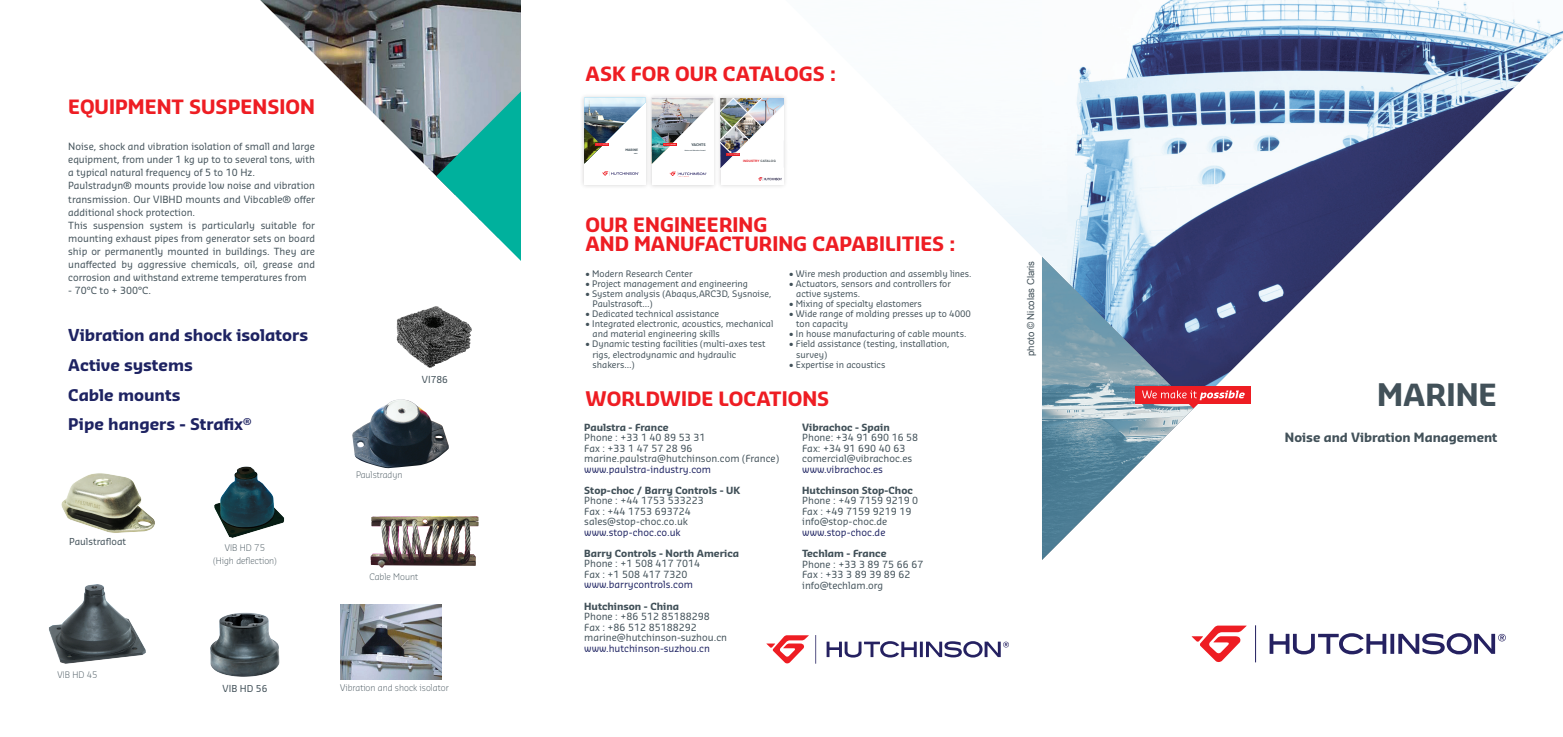
<style>
.page{position:relative;width:1563px;height:737px;background:#fff}
.page>*{position:absolute;margin:0;border:0;box-sizing:border-box;transform-origin:0 0}
.t1{font:700 29.75px "Sansa Pro";color:#425159}
.t2{font:700 19.25px/19.2px "Sansa Pro";color:#ee1d23}
.t3{font:700 15.75px/29.8px "Sansa Pro";color:#1e2362}
.t4{font:700 12.25px "Sansa Pro";color:#425159}
.t5{font:9.62px/10.5px "Sansa Pro";color:#425159}
.t6{font:700 9.62px "Sansa Pro";color:#425159}
.t7{font:9.62px "Sansa Pro";color:#1e2362}
.t8{font:9.62px "Arial";color:#425159}
.t9{font:9.36px "Sansa Pro";color:#425159}
.t10{font:9.28px "Sansa Pro";color:#425159}
.t11{font:8.75px/10.1px "Sansa Pro";color:#425159}
.t12{font:300 8.75px/13.1px "Sansa Pro";color:#425159;text-align:center}
.t13{font:700 3.5px "Sansa Pro";letter-spacing:-.01em;color:#425159}
.t14{font:700 3.06px "Arial";letter-spacing:.025em;color:#e41e25}
.t15{font:700 3.06px "Sansa Pro";color:#425159}
.t16{font:700 1.49px "Sansa Pro";color:#425159}
.t17{font:700 1.31px "Sansa Pro";color:#425159}
.s1{color:#475156}
</style>
<div class="page">
<img style="left:1042px;top:0;width:521px;height:387px">
<svg style="left:826px;top:641px;width:90px;height:16px"></svg>
<hr style="left:920px;top:641px;width:3px;height:16px;background:#252161">
<svg style="left:926px;top:641px;width:83px;height:16px"></svg>
<svg style="left:815px;top:635px;width:1px;height:28px"></svg>
<svg style="left:766px;top:635px;width:43px;height:29px"></svg>
<svg style="left:1269px;top:633px;width:117px;height:21px"></svg>
<svg style="left:1390px;top:634px;width:4px;height:20px"></svg>
<svg style="left:1398px;top:633px;width:107px;height:21px"></svg>
<svg style="left:1255px;top:625px;width:1px;height:37px"></svg>
<svg style="left:1191px;top:625px;width:55px;height:37px"></svg>
<img style="left:341px;top:0;width:180px;height:176px">
<img style="left:260px;top:0;width:81px;height:81px">
<svg style="left:436px;top:91px;width:85px;height:170px"></svg>
<img style="left:340px;top:605px;width:101px;height:74px">
<img style="left:371px;top:516px;width:108px;height:52px">
<img style="left:352px;top:399px;width:97px;height:69px">
<div style="left:647px;top:93px;width:71px;height:97px;background:#231f20;opacity:.2"></div>
<div style="left:652px;top:98px;width:61px;height:87px;background:#fff"></div>
<img style="left:652px;top:98px;width:61px;height:48px">
<svg style="left:669px;top:172px;width:38px;height:4px"></svg>
<svg style="left:652px;top:128px;width:24px;height:36px"></svg>
<div style="left:715px;top:93px;width:74px;height:96px;background:#f8f7f8"></div>
<div style="left:720px;top:98px;width:63px;height:87px;background:#fff"></div>
<img style="left:758px;top:178px;width:23px;height:2px">
<img style="left:720px;top:98px;width:65px;height:76px">
<div style="left:1136px;top:387px;width:115px;height:17px;background:#ee1d23"></div>
<svg style="left:1042px;top:257px;width:202px;height:303px"></svg>
<img style="left:49px;top:584px;width:97px;height:80px">
<div style="left:579px;top:93px;width:72px;height:96px;background:#f5f4f4"></div>
<div style="left:584px;top:97px;width:62px;height:87px;background:#fff"></div>
<svg style="left:602px;top:171px;width:37px;height:5px"></svg>
<svg style="left:584px;top:97px;width:62px;height:67px"></svg>
<img style="left:210px;top:612px;width:70px;height:65px">
<img style="left:396px;top:306px;width:76px;height:62px">
<img style="left:61px;top:473px;width:94px;height:60px">
<img style="left:214px;top:466px;width:71px;height:72px">
<h2 class="t2" style="left:68px;top:97px;width:248px">EQUIPMENT SUSPENSION</h2>
<p class="t5" style="left:68px;top:140px;width:248px;line-height:13.1px">Noise, shock and vibration isolation of small and large equipment, from under 1 kg up to to several tons, with a typical natural frequency of 5 to 10 Hz.<br>Paulstradyn® mounts provide low noise and vibration transmission. Our VIBHD mounts and Vibcable® offer additional shock protection.<br>This suspension system is particularly suitable for mounting exhaust pipes from generator sets on board ship or permanently mounted in buildings. They are unaffected by aggressive chemicals, oil, grease and corrosion and withstand extreme temperatures from</p>
<p class="t5" style="left:68px;top:285px;width:84px">- 70°C to + 300°C.</p>
<h3 class="t3" style="left:68px;top:320px;width:241px">Vibration and shock isolators<br>Active systems<br>Cable mounts<br>Pipe hangers - Strafix<sup>®</sup></h3>
<p class="t9" style="left:69px;top:535px;width:59px">Paulstrafloat</p>
<p class="t12" style="left:213px;top:541px;width:65px">VIB HD 75<br>(High deflection)</p>
<p class="t10" style="left:422px;top:373px;width:28px">VI786</p>
<p class="t12" style="left:356px;top:468px;width:48px">Paulstradyn</p>
<p class="t12" style="left:369px;top:570px;width:50px">Cable Mount</p>
<p class="t12" style="left:58px;top:668px;width:42px">VIB HD 45</p>
<p class="t10" style="left:223px;top:682px;width:46px">VIB HD 56</p>
<p class="t12" style="left:340px;top:681px;width:110px">Vibration and shock isolator</p>
<h2 class="t2" style="left:585px;top:64px;width:252px">ASK FOR OUR CATALOGS :</h2>
<p class="t15" style="left:625px;top:148px;width:14px">MARINE</p>
<p class="t17" style="left:634px;top:153px;width:5px">NAVY</p>
<p class="t13" style="left:691px;top:142px;width:16px">YACHTS</p>
<p class="t16" style="left:685px;top:149px;width:22px">Noise and Vibration Control</p>
<p class="t14" style="left:743px;top:159px;width:34px">INDUSTRY <span class="s1">CATALOG</span></p>
<h2 class="t2" style="left:585px;top:214px;width:371px">OUR ENGINEERING<br>AND MANUFACTURING CAPABILITIES :</h2>
<p class="t11" style="left:585px;top:268px;width:109px">• Modern Research Center</p>
<p class="t11" style="left:585px;top:279px;width:164px">• Project management and engineering</p>
<p class="t11" style="left:592px;top:289px;width:180px;text-indent:-7px">• System analysis (Abaqus,ARC3D, Sysnoise,<br>Paulstrasoft…)</p>
<p class="t11" style="left:585px;top:309px;width:135px">• Dedicated technical assistance</p>
<p class="t11" style="left:592px;top:319px;width:182px;text-indent:-7px">• Integrated electronic, acoustics, mechanical and material engineering skills</p>
<p class="t11" style="left:592px;top:339px;width:174px;text-indent:-7px">• Dynamic testing facilities (multi-axes test rigs, electrodynamic and hydraulic shakers…)</p>
<p class="t11" style="left:789px;top:268px;width:184px">• Wire mesh production and assembly lines.</p>
<p class="t11" style="left:796px;top:279px;width:156px;text-indent:-7px">• Actuators, sensors and controllers for active systems.</p>
<p class="t11" style="left:789px;top:299px;width:134px">• Mixing of specialty elastomers</p>
<p class="t11" style="left:796px;top:309px;width:176px;text-indent:-7px">• Wide range of molding presses up to 4000 ton capacity</p>
<p class="t11" style="left:789px;top:329px;width:179px">• In house manufacturing of cable mounts.</p>
<p class="t11" style="left:796px;top:339px;width:155px;text-indent:-7px">• Field assistance (testing, installation, survey)</p>
<p class="t11" style="left:789px;top:359px;width:98px">• Expertise in acoustics</p>
<h2 class="t2" style="left:585px;top:389px;width:245px">WORLDWIDE LOCATIONS</h2>
<p class="t6" style="left:584px;top:420px;width:86px">Paulstra - France</p>
<p class="t5" style="left:584px;top:432px;width:196px">Phone : +33 1 40 89 53 31<br>Fax : +33 1 47 57 28 96 marine.paulstra@hutchinson.com (France)</p>
<p class="t7" style="left:584px;top:462px;width:128px">www.paulstra-industry.com</p>
<p class="t6" style="left:584px;top:483px;width:157px">Stop-choc / Barry Controls - UK</p>
<p class="t5" style="left:584px;top:495px;width:121px">Phone : +44 1753 533223<br>Fax : +44 1753 693724 sales@stop-choc.co.uk</p>
<p class="t7" style="left:584px;top:525px;width:98px">www.stop-choc.co.uk</p>
<p class="t6" style="left:584px;top:546px;width:156px">Barry Controls - North America</p>
<p class="t5" style="left:584px;top:558px;width:118px">Phone : +1 508 417 7014<br>Fax : +1 508 417 7320</p>
<p class="t7" style="left:584px;top:578px;width:110px">www.barrycontrols.com</p>
<p class="t6" style="left:584px;top:599px;width:96px">Hutchinson - China</p>
<p class="t5" style="left:584px;top:611px;width:144px">Phone : +86 512 85188298<br>Fax : +86 512 85188292 marine@hutchinson-suzhou.cn</p>
<p class="t7" style="left:584px;top:641px;width:127px">www.hutchinson-suzhou.cn</p>
<p class="t6" style="left:802px;top:421px;width:89px">Vibrachoc - Spain</p>
<p class="t5" style="left:802px;top:432px;width:118px">Phone: +34 91 690 16 58<br>Fax: +34 91 690 40 63 comercial@vibrachoc.es</p>
<p class="t7" style="left:802px;top:463px;width:82px">www.vibrachoc.es</p>
<p class="t6" style="left:802px;top:484px;width:112px">Hutchinson Stop-Choc</p>
<p class="t5" style="left:802px;top:495px;width:118px">Phone : +49 7159 9219 0<br>Fax : +49 7159 9219 19 info@stop-choc.de</p>
<p class="t7" style="left:802px;top:526px;width:85px">www.stop-choc.de</p>
<p class="t6" style="left:802px;top:547px;width:86px">Techlam - France</p>
<p class="t5" style="left:802px;top:558px;width:123px">Phone : +33 3 89 75 66 67<br>Fax : +33 3 89 39 89 62 info@techlam.org</p>
<p class="t8" style="left:1024px;top:356px;width:97px;rotate:-90deg">photo © Nicolas Claris</p>
<h1 class="t1" style="left:1377px;top:375px;width:121px">MARINE</h1>
<p class="t4" style="left:1285px;top:429px;width:214px">Noise and Vibration Management</p>
</div>
